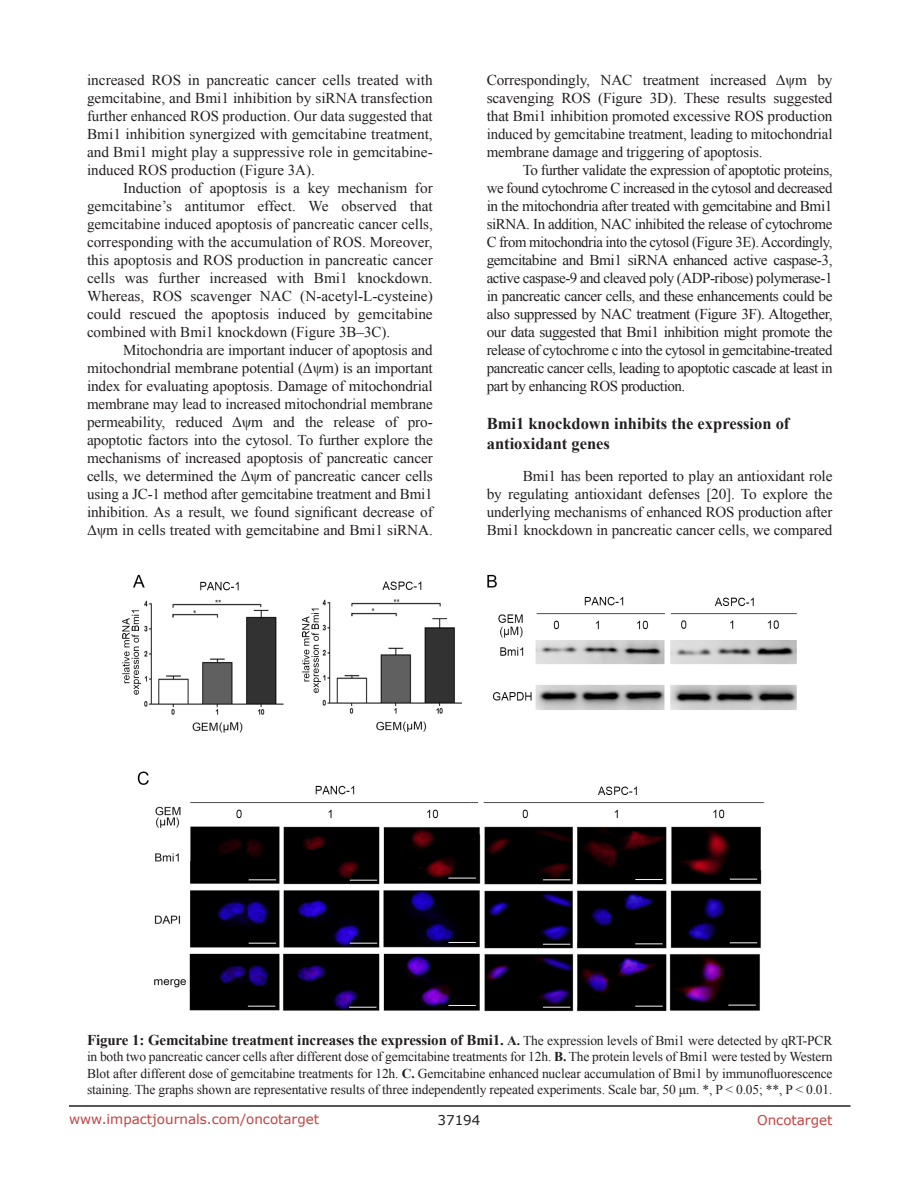
<style>
.page{position:relative;width:918px;height:1188px;background:#fff}
.page>*{position:absolute;margin:0;border:0;box-sizing:border-box;transform-origin:0 0}
.SubHeading{font:700 16.5px/19.8px "Times New Roman";color:#231f20}
.BodyText{font:15px/18px "Times New Roman";letter-spacing:-.01em;color:#231f20;text-align:justify}
.figuretext{font:700 15px "Times New Roman";letter-spacing:-.01em;color:#231f20}
.figuretext-2{font:13.5px/16.2px "Times New Roman";letter-spacing:-.01em;color:#231f20;text-align:justify}
.t1{font:13.5px "Verdana";color:#c24141}
.t2{font:13.5px "Verdana";color:#231f20}
.s1{font-size:13.5px}
.s2{font-weight:400;font-size:13.5px}
.s3{font-weight:700}
</style>
<div class="page">
<hr style="left:69px;top:1105px;width:781px;height:2px;background:#231f20">
<img style="left:122px;top:574px;width:675px;height:438px">
<p class="BodyText" style="left:87px;top:71px;width:347px">increased ROS in pancreatic cancer cells treated with gemcitabine, and Bmi1 inhibition by siRNA transfection further enhanced ROS production. Our data suggested that Bmi1 inhibition synergized with gemcitabine treatment, and Bmi1 might play a suppressive role in gemcitabine&shy;induced ROS production (Figure 3A).</p>
<p class="BodyText" style="left:87px;top:179px;width:347px;text-indent:36px">Induction of apoptosis is a key mechanism for gemcitabine’s antitumor effect. We observed that gemcitabine induced apoptosis of pancreatic cancer cells, corresponding with the accumulation of ROS. Moreover, this apoptosis and ROS production in pancreatic cancer cells was further increased with Bmi1 knockdown.<br>Whereas, ROS scavenger NAC (N-acetyl-L-cysteine) could rescued the apoptosis induced by gemcitabine combined with Bmi1 knockdown (Figure 3B–3C).</p>
<p class="BodyText" style="left:87px;top:341px;width:347px;text-indent:36px">Mitochondria are important inducer of apoptosis and mitochondrial membrane potential (Δψm) is an important index for evaluating apoptosis. Damage of mitochondrial membrane may lead to increased mitochondrial membrane permeability, reduced Δψm and the release of pro&shy;apoptotic factors into the cytosol. To further explore the mechanisms of increased apoptosis of pancreatic cancer cells, we determined the Δψm of pancreatic cancer cells using a JC-1 method after gemcitabine treatment and Bmi1 inhibition. As a result, we found significant decrease of Δψm in cells treated with gemcitabine and Bmi1 siRNA.</p>
<p class="BodyText" style="left:487px;top:71px;width:347px">Correspondingly, NAC treatment increased Δψm by scavenging ROS (Figure 3D). These results suggested that Bmi1 inhibition promoted excessive ROS production induced by gemcitabine treatment, leading to mitochondrial membrane damage and triggering of apoptosis.</p>
<p class="BodyText" style="left:487px;top:161px;width:347px;text-indent:36px">To further validate the expression of apoptotic proteins, we found cytochrome C increased in the cytosol and decreased in the mitochondria after treated with gemcitabine and Bmi1 siRNA. In addition, NAC inhibited the release of cytochrome C from mitochondria into the cytosol (Figure 3E). Accordingly, gemcitabine and Bmi1 siRNA enhanced active caspase-3, active caspase-9 and cleaved poly (ADP-ribose) polymerase-1 in pancreatic cancer cells, and these enhancements could be also suppressed by NAC treatment (Figure 3F). Altogether, our data suggested that Bmi1 inhibition might promote the release of cytochrome c into the cytosol in gemcitabine-treated pancreatic cancer cells, leading to apoptotic cascade at least in part by enhancing ROS production.</p>
<p class="SubHeading" style="left:487px;top:413px;width:304px">Bmi1 knockdown inhibits the expression of antioxidant genes</p>
<p class="BodyText" style="left:487px;top:466px;width:347px;text-indent:36px">Bmi1 has been reported to play an antioxidant role by regulating antioxidant defenses [20]. To explore the underlying mechanisms of enhanced ROS production after Bmi1 knockdown in pancreatic cancer cells, we compared</p>
<p class="figuretext" style="left:87px;top:1030px;width:747px">Figure 1: Gemcitabine treatment increases the expression of Bmi1. <span class="s1">A.</span> <span class="s2">The expression levels of Bmi1 were detected by qRT-PCR</span></p>
<p class="figuretext-2" style="left:87px;top:1049px;width:747px">in both two pancreatic cancer cells after different dose of gemcitabine treatments for 12h. <span class="s3">B.</span> The protein levels of Bmi1 were tested by Western Blot after different dose of gemcitabine treatments for 12h. <span class="s3">C.</span> Gemcitabine enhanced nuclear accumulation of Bmi1 by immunofluorescence staining. The graphs shown are representative results of three independently repeated experiments. Scale bar, 50 μm. *, P &lt; 0.05; **, P &lt; 0.01.</p>
<p class="t1" style="left:69px;top:1110px;width:252px">www.impactjournals.com/oncotarget</p>
<p class="t2" style="left:438px;top:1111px;width:44px">37194</p>
<p class="t1" style="left:757px;top:1111px;width:77px">Oncotarget</p>
</div>
